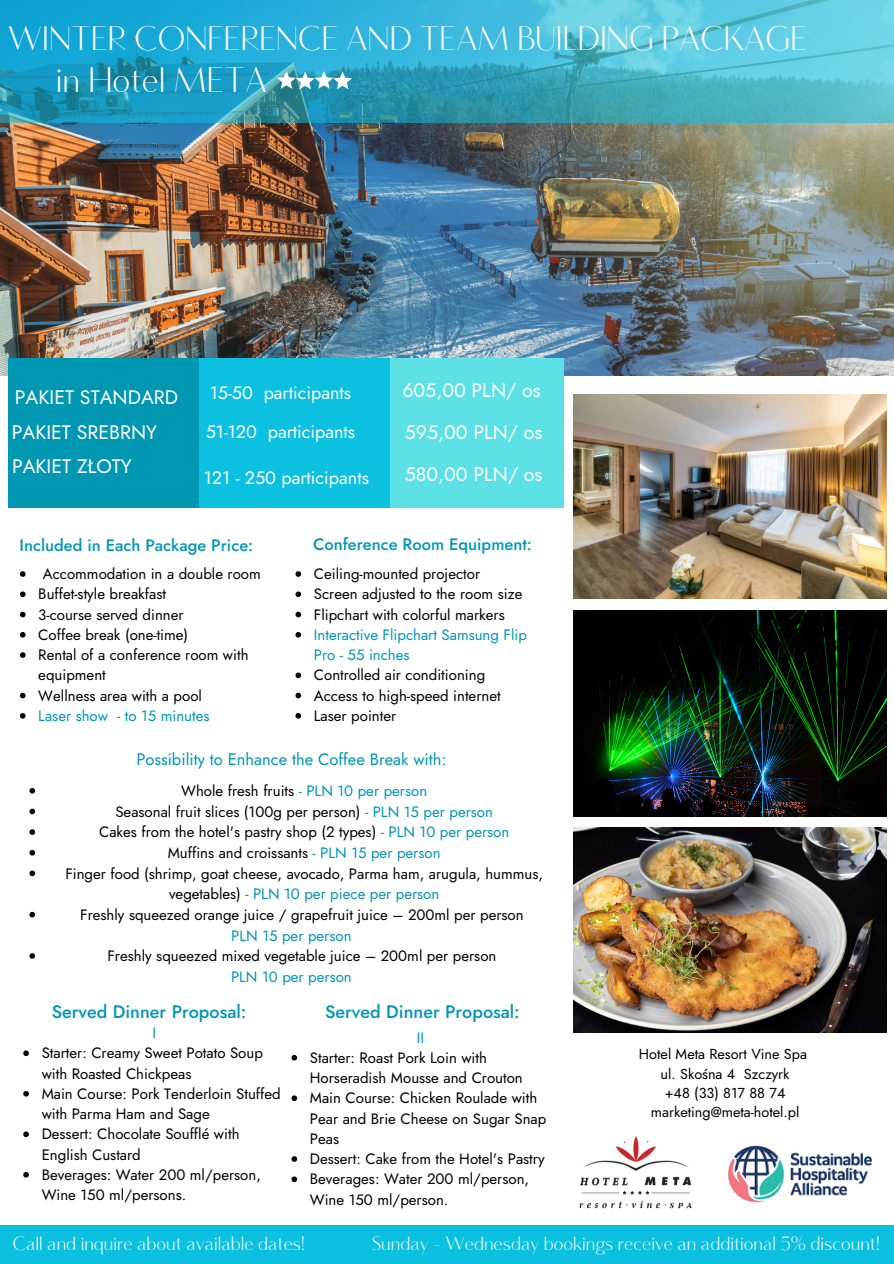
<style>
.page{position:relative;width:894px;height:1264px;background:#fff}
.page>*{position:absolute;margin:0;border:0;box-sizing:border-box;transform-origin:0 0}
.t1{font:36px "Vanitas";color:#fff}
.t2{font:34.5px "Vanitas";color:#fff}
.t3{font:19.5px "Vanitas";color:#fff}
.t4{font:19.5px "Jost";color:#fff}
.t5{font:18px "Jost";color:#fff}
.t6{font:500 18px "Jost";color:#0097b2}
.t7{font:500 16.5px "Jost";color:#0097b2}
.t8{font:16.5px "Jost";color:#0097b2}
.t9{font:15px/20.2px "Jost";color:#000}
.t10{font:15px/20.2px "Jost";color:#0097b2}
.t11{font:14.4px/19.2px "Jost";color:#000;text-align:center}
.s1{color:#0097b2}
</style>
<div class="page">
<img style="left:573px;top:394px;width:312px;height:205px">
<img style="left:573px;top:610px;width:312px;height:206px">
<img style="left:573px;top:827px;width:312px;height:205px">
<img style="left:0;top:122px;width:893px;height:254px">
<svg style="left:0;top:0;width:893px;height:122px;background:#39afcc"></svg>
<div style="left:8px;top:358px;width:192px;height:149px;background:#0097b2"></div>
<div style="left:200px;top:358px;width:190px;height:149px;background:#0cc0df"></div>
<div style="left:390px;top:358px;width:173px;height:149px;background:#5ce1e6"></div>
<img style="left:579px;top:1136px;width:113px;height:73px">
<div style="left:0;top:1224px;width:893px;height:39px;background:#0cc0df"></div>
<svg style="left:20px;top:571px;width:6px;height:6px"></svg>
<svg style="left:20px;top:591px;width:6px;height:6px"></svg>
<svg style="left:20px;top:611px;width:6px;height:6px"></svg>
<svg style="left:20px;top:632px;width:6px;height:5px"></svg>
<svg style="left:20px;top:652px;width:6px;height:6px"></svg>
<svg style="left:20px;top:692px;width:6px;height:6px"></svg>
<svg style="left:20px;top:713px;width:6px;height:5px"></svg>
<svg style="left:29px;top:788px;width:6px;height:5px"></svg>
<svg style="left:29px;top:808px;width:6px;height:6px"></svg>
<svg style="left:29px;top:829px;width:6px;height:6px"></svg>
<svg style="left:29px;top:850px;width:6px;height:5px"></svg>
<svg style="left:29px;top:870px;width:6px;height:6px"></svg>
<svg style="left:29px;top:911px;width:6px;height:6px"></svg>
<svg style="left:29px;top:953px;width:6px;height:5px"></svg>
<svg style="left:23px;top:1050px;width:6px;height:6px"></svg>
<svg style="left:23px;top:1091px;width:6px;height:5px"></svg>
<svg style="left:23px;top:1131px;width:6px;height:6px"></svg>
<svg style="left:23px;top:1172px;width:6px;height:5px"></svg>
<svg style="left:291px;top:1054px;width:6px;height:6px"></svg>
<svg style="left:291px;top:1095px;width:6px;height:6px"></svg>
<svg style="left:291px;top:1156px;width:6px;height:5px"></svg>
<svg style="left:291px;top:1176px;width:6px;height:6px"></svg>
<svg style="left:295px;top:571px;width:6px;height:6px"></svg>
<svg style="left:295px;top:591px;width:6px;height:6px"></svg>
<svg style="left:295px;top:611px;width:6px;height:6px"></svg>
<svg style="left:295px;top:632px;width:6px;height:5px"></svg>
<svg style="left:295px;top:672px;width:6px;height:6px"></svg>
<svg style="left:295px;top:692px;width:6px;height:6px"></svg>
<svg style="left:295px;top:713px;width:6px;height:5px"></svg>
<svg style="left:277px;top:71px;width:75px;height:18px"></svg>
<img style="left:728px;top:1145px;width:144px;height:58px">
<h2 class="t2" style="left:8px;top:22px;width:800px">WINTER CONFERENCE AND TEAM BUILDING PACKAGE</h2>
<p class="t1" style="left:56px;top:64px;width:213px">in Hotel META</p>
<h3 class="t4" style="left:15px;top:383px;width:164px">PAKIET STANDARD</h3>
<h5 class="t4" style="left:12px;top:418px;width:147px">PAKIET SREBRNY</h5>
<h5 class="t4" style="left:12px;top:452px;width:121px">PAKIET ZŁOTY</h5>
<h3 class="t5" style="left:210px;top:380px;width:143px">15-50 participants</h3>
<h5 class="t5" style="left:206px;top:419px;width:151px">51-120 participants</h5>
<h5 class="t5" style="left:204px;top:464px;width:166px">121 - 250 participants</h5>
<h5 class="t4" style="left:402px;top:376px;width:140px">605,00 PLN/ os</h5>
<h5 class="t4" style="left:405px;top:418px;width:139px">595,00 PLN/ os</h5>
<p class="t4" style="left:404px;top:460px;width:139px">580,00 PLN/ os</p>
<p class="t7" style="left:313px;top:532px;width:220px">Conference Room Equipment:</p>
<p class="t9" style="left:314px;top:563px;width:168px">Ceiling-mounted projector</p>
<h6 class="t9" style="left:314px;top:584px;width:210px">Screen adjusted to the room size</h6>
<p class="t9" style="left:314px;top:604px;width:192px">Flipchart with colorful markers</p>
<p class="t10" style="left:314px;top:624px;width:214px">Interactive Flipchart Samsung Flip<br>Pro - 55 inches</p>
<p class="t9" style="left:314px;top:665px;width:173px">Controlled air conditioning</p>
<p class="t9" style="left:314px;top:685px;width:188px">Access to high-speed internet</p>
<p class="t9" style="left:314px;top:705px;width:84px">Laser pointer</p>
<p class="t7" style="left:20px;top:533px;width:235px">Included in Each Package Price:</p>
<p class="t9" style="left:43px;top:563px;width:219px">Accommodation in a double room</p>
<p class="t9" style="left:38px;top:584px;width:129px">Buffet-style breakfast</p>
<p class="t9" style="left:38px;top:604px;width:147px">3-course served dinner</p>
<p class="t9" style="left:38px;top:624px;width:151px">Coffee break (one-time)</p>
<p class="t9" style="left:38px;top:644px;width:212px">Rental of a conference room with equipment</p>
<p class="t9" style="left:38px;top:685px;width:165px">Wellness area with a pool</p>
<p class="t10" style="left:38px;top:705px;width:173px">Laser show - to 15 minutes</p>
<p class="t8" style="left:136px;top:747px;width:311px">Possibility to Enhance the Coffee Break with:</p>
<p class="t9" style="left:181px;top:780px;width:247px">Whole fresh fruits <span class="s1">- PLN 10 per person</span></p>
<p class="t9" style="left:115px;top:801px;width:379px">Seasonal fruit slices (100g per person) <span class="s1">- PLN 15 per person</span></p>
<p class="t9" style="left:99px;top:822px;width:411px">Cakes from the hotel's pastry shop (2 types) <span class="s1">- PLN 10 per person</span></p>
<p class="t9" style="left:168px;top:842px;width:274px">Muffins and croissants <span class="s1">- PLN 15 per person</span></p>
<p class="t9" style="left:65px;top:863px;width:479px;line-height:20.7px;text-align:center">Finger food (shrimp, goat cheese, avocado, Parma ham, arugula, hummus, vegetables) <span class="s1">- PLN 10 per piece per person</span></p>
<p class="t9" style="left:80px;top:904px;width:445px">Freshly squeezed orange juice / grapefruit juice – 200ml per person</p>
<p class="t10" style="left:231px;top:925px;width:122px">PLN 15 per person</p>
<p class="t9" style="left:107px;top:945px;width:390px">Freshly squeezed mixed vegetable juice – 200ml per person</p>
<p class="t10" style="left:231px;top:966px;width:122px">PLN 10 per person</p>
<p class="t6" style="left:52px;top:998px;width:196px">Served Dinner Proposal:</p>
<p class="t10" style="left:152px;top:1022px;width:5px">I</p>
<p class="t9" style="left:42px;top:1042px;width:223px">Starter: Creamy Sweet Potato Soup with Roasted Chickpeas</p>
<p class="t9" style="left:42px;top:1083px;width:240px">Main Course: Pork Tenderloin Stuffed with Parma Ham and Sage</p>
<p class="t9" style="left:42px;top:1123px;width:199px">Dessert: Chocolate Soufflé with<br>English Custard</p>
<p class="t9" style="left:42px;top:1164px;width:221px">Beverages: Water 200 ml/person,<br>Wine 150 ml/persons.</p>
<p class="t6" style="left:325px;top:998px;width:196px">Served Dinner Proposal:</p>
<h4 class="t10" style="left:417px;top:1027px;width:9px">II</h4>
<h4 class="t9" style="left:310px;top:1047px;width:214px">Starter: Roast Pork Loin with<br>Horseradish Mousse and Crouton</h4>
<h6 class="t9" style="left:310px;top:1087px;width:238px">Main Course: Chicken Roulade with<br>Pear and Brie Cheese on Sugar Snap<br>Peas</h6>
<p class="t9" style="left:310px;top:1148px;width:236px">Dessert: Cake from the Hotel's Pastry</p>
<p class="t9" style="left:310px;top:1168px;width:221px">Beverages: Water 200 ml/person,<br>Wine 150 ml/person.</p>
<p class="t11" style="left:638px;top:1044px;width:169px">Hotel Meta Resort Vine Spa</p>
<p class="t11" style="left:660px;top:1063px;width:130px">ul. Skośna 4 Szczyrk</p>
<p class="t11" style="left:650px;top:1083px;width:150px">+48 (33) 817 88 74 marketing@meta-hotel.pl</p>
<h3 class="t3" style="left:13px;top:1234px;width:293px">Call and inquire about available dates!</h3>
<h3 class="t3" style="left:371px;top:1234px;width:509px">Sunday - Wednesday bookings receive an additional 5% discount!</h3>
</div>
